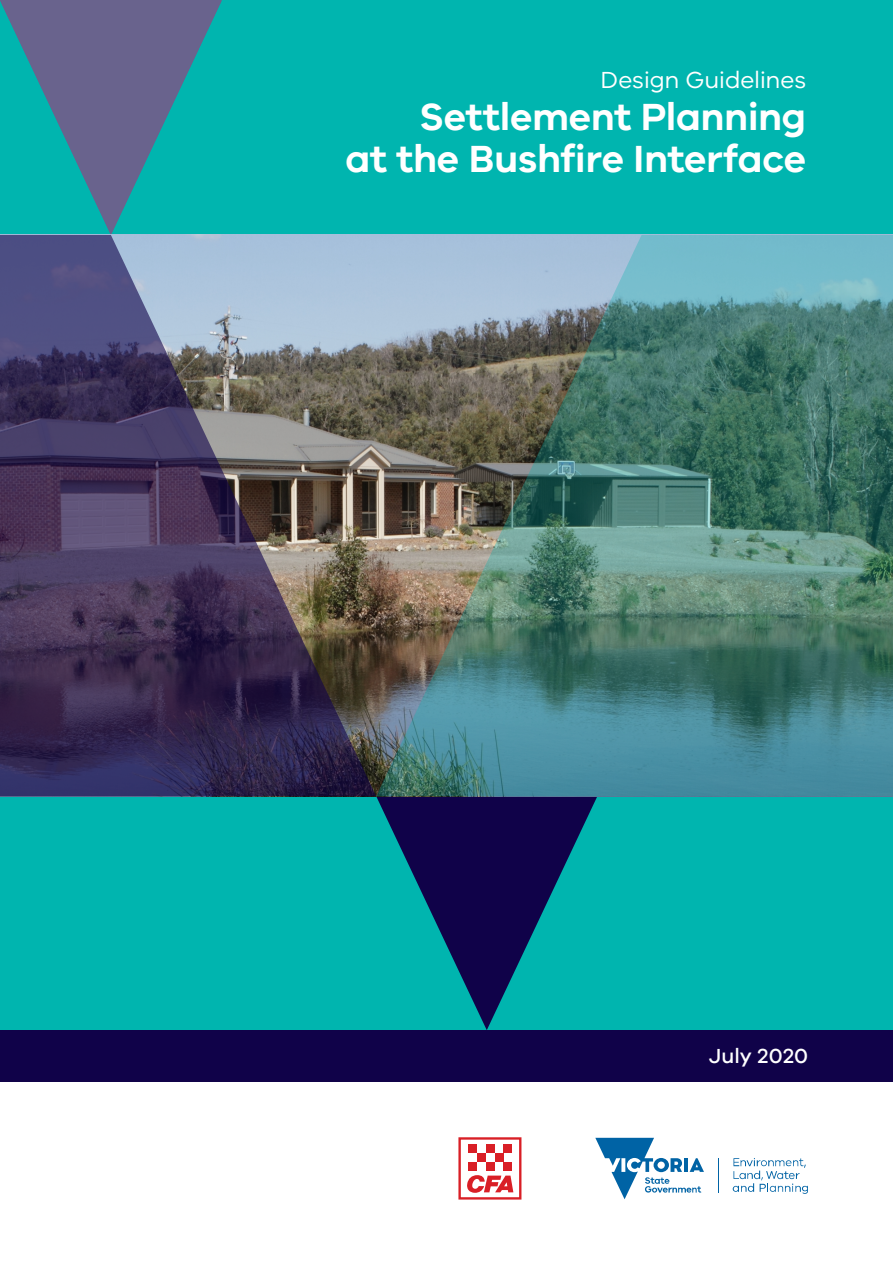
<style>
.page{position:relative;width:893px;height:1263px;background:#fff}
.page>*{position:absolute;margin:0;border:0;box-sizing:border-box;transform-origin:0 0}
.t1{font:600 39px/42px "VIC";letter-spacing:-.01em;color:#fff;text-align:right}
.t2{font:24px "VIC";letter-spacing:-.015em;color:#fff}
.t3{font:500 21px "VIC";letter-spacing:.01em;color:#fff}
</style>
<div class="page">
<svg style="left:595px;top:1138px;width:109px;height:61px"></svg>
<hr style="left:719px;top:1158px;width:1px;height:34px;background:#0063a5">
<svg style="left:733px;top:1158px;width:75px;height:36px"></svg>
<svg style="left:458px;top:1137px;width:63px;height:62px"></svg>
<div style="left:468px;top:1144px;width:9px;height:9px;background:#d91f26"></div>
<div style="left:486px;top:1144px;width:9px;height:9px;background:#d91f26"></div>
<div style="left:503px;top:1144px;width:9px;height:9px;background:#d91f26"></div>
<div style="left:477px;top:1153px;width:9px;height:9px;background:#d91f26"></div>
<div style="left:495px;top:1153px;width:8px;height:9px;background:#d91f26"></div>
<div style="left:468px;top:1162px;width:9px;height:9px;background:#d91f26"></div>
<div style="left:486px;top:1162px;width:9px;height:9px;background:#d91f26"></div>
<div style="left:503px;top:1162px;width:9px;height:9px;background:#d91f26"></div>
<div style="left:0;top:796px;width:893px;height:234px;background:#00b5af"></div>
<div style="left:0;top:0;width:893px;height:235px;background:#00b5af"></div>
<div style="left:0;top:1030px;width:893px;height:51px;background:#100249"></div>
<svg style="left:376px;top:796px;width:221px;height:234px"></svg>
<svg style="left:0;top:0;width:227px;height:235px"></svg>
<img style="left:376px;top:235px;width:517px;height:561px">
<svg style="left:0;top:235px;width:376px;height:561px;background:#57516a"></svg>
<p class="t2" style="left:601px;top:66px;width:207px">Design Guidelines</p>
<p class="t1" style="left:345px;top:95px;width:462px">Settlement Planning<br>at the Bushfire Interface</p>
<p class="t3" style="left:709px;top:1043px;width:101px">July 2020</p>
</div>
